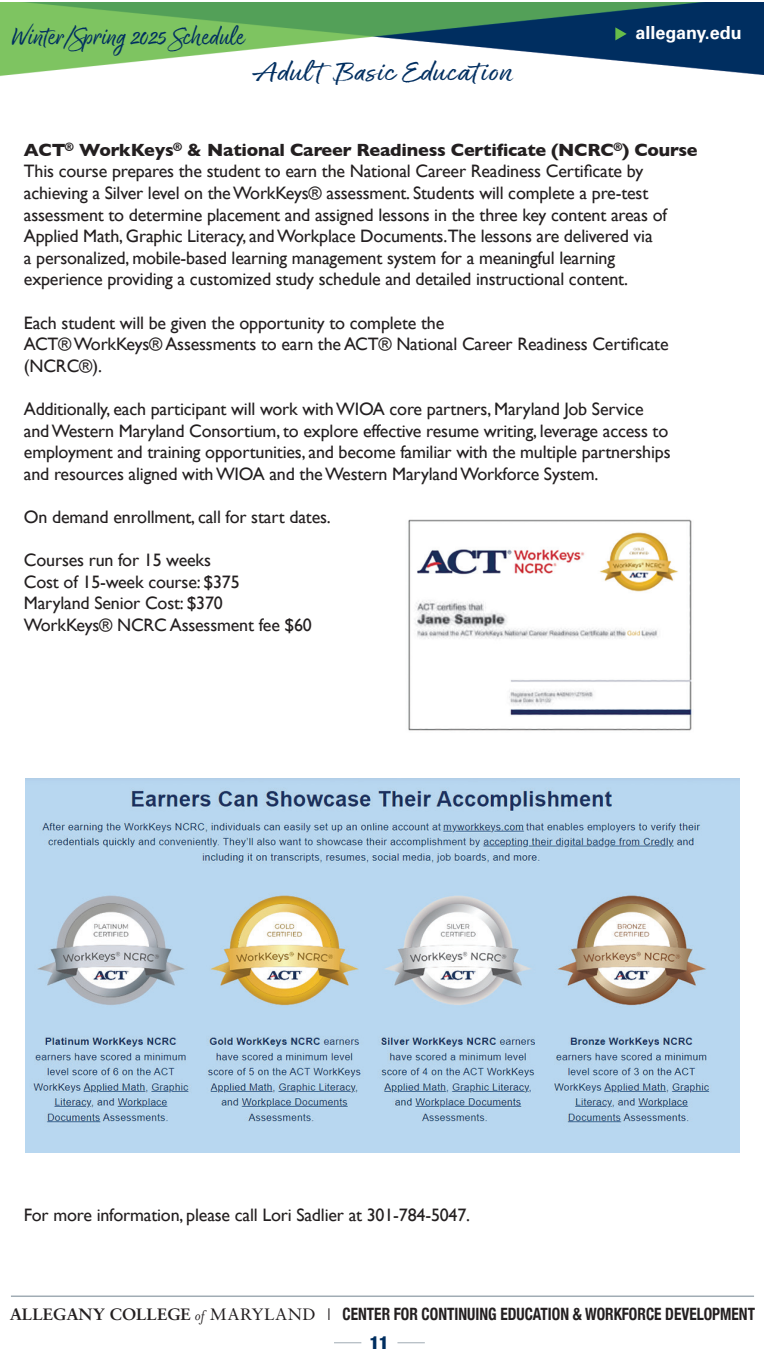
<style>
.page{position:relative;width:765px;height:1368px;background:#fff}
.page>*{position:absolute;margin:0;border:0;box-sizing:border-box;transform-origin:0 0}
.t1{font:30px "Good Karma";letter-spacing:.02em;color:#002e60;scale:1.2 1}
.t2{font:28px "Good Karma";color:#002e60}
.t3{font:18px/21.6px "Gill Sans";letter-spacing:-.01em;color:#231f20}
.t4{font:700 18px "Gill Sans";letter-spacing:-.01em;color:#231f20}
.t5{font:700 18px "Univers";color:#fff}
.t6{font:900 condensed 18px "Helvetica Neue";color:#002e60}
.t7{font:700 condensed 17px "Helvetica Neue";color:#231f20;scale:.9 1}
.s1{font-family:"Sabon LT Std";font-stretch:normal;font-size:16.4px}
.s2{font-family:"Mrs Eaves";font-weight:400;font-style:italic;font-stretch:normal;font-size:16.4px}
.s3{font-family:"Sabon LT Std";font-weight:400;font-stretch:normal;font-size:16.4px}
.s4{font-family:"Times";font-weight:400;font-stretch:normal}
</style>
<div class="page">
<svg style="left:397px;top:1342px;width:28px;height:1px"></svg>
<svg style="left:334px;top:1342px;width:27px;height:1px"></svg>
<hr style="left:11px;top:1296px;width:743px;height:1px;background:#a1acb4">
<img style="left:1px;top:2px;width:763px;height:74px">
<svg style="left:615px;top:27px;width:12px;height:13px"></svg>
<img style="left:408px;top:519px;width:284px;height:212px">
<img style="left:25px;top:779px;width:714px;height:373px">
<p class="t2" style="left:11px;top:20px;width:235px">Winter/Spring 2025 Schedule</p>
<p class="t5" style="left:636px;top:22px;width:108px">allegany.edu</p>
<p class="t1" style="left:252px;top:54px;width:218px">Adult Basic Education</p>
<h5 class="t4" style="left:24px;top:136px;width:675px">ACT<sup>®</sup> WorkKeys<sup>®</sup> &amp; National Career Readiness Certificate (NCRC<sup>®</sup>) Course</h5>
<p class="t3" style="left:24px;top:160px;width:621px">This course prepares the student to earn the National Career Readiness Certificate by</p>
<p class="t3" style="left:24px;top:182px;width:645px">achieving a Silver level on the WorkKeys® assessment. Students will complete a pre-test assessment to determine placement and assigned lessons in the three key content areas of Applied Math, Graphic Literacy, and Workplace Documents.The lessons are delivered via<br>a personalized, mobile-based learning management system for a meaningful learning experience providing a customized study schedule and detailed instructional content.</p>
<p class="t3" style="left:24px;top:312px;width:422px">Each student will be given the opportunity to complete the</p>
<p class="t3" style="left:24px;top:333px;width:646px">ACT® WorkKeys® Assessments to earn the ACT® National Career Readiness Certificate</p>
<p class="t3" style="left:24px;top:355px;width:80px">(NCRC®).</p>
<p class="t3" style="left:24px;top:398px;width:648px">Additionally, each participant will work with WIOA core partners, Maryland Job Service and Western Maryland Consortium, to explore effective resume writing, leverage access to employment and training opportunities, and become familiar with the multiple partnerships and resources aligned with WIOA and the Western Maryland Workforce System.</p>
<p class="t3" style="left:24px;top:506px;width:308px">On demand enrollment, call for start dates.</p>
<p class="t3" style="left:24px;top:549px;width:290px">Courses run for 15 weeks<br>Cost of 15-week course: $375<br>Maryland Senior Cost: $370<br>WorkKeys® NCRC Assessment fee $60</p>
<p class="t3" style="left:24px;top:1204px;width:448px">For more information, please call Lori Sadlier at 301-784-5047.</p>
<p class="t7" style="left:10px;top:1300px;width:830px"><span class="s1">ALLEGANY COLLEGE</span> <span class="s2">of</span> <span class="s3">MARYLAND</span> <span class="s4">|</span> CENTER FOR CONTINUING EDUCATION &amp; WORKFORCE DEVELOPMENT</p>
<p class="t6" style="left:370px;top:1328px;width:20px">11</p>
</div>
